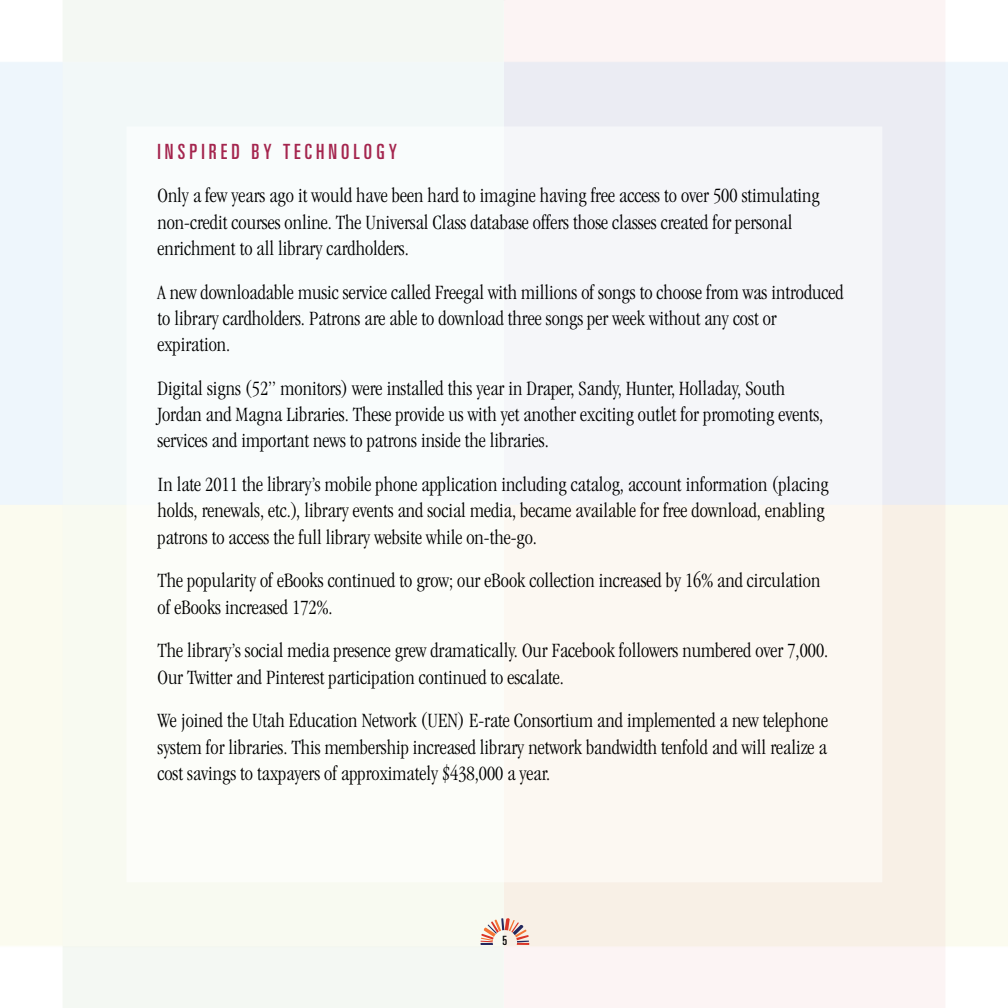
<style>
.page{position:relative;width:1008px;height:1008px;background:#fff}
.page>*{position:absolute;margin:0;border:0;box-sizing:border-box;transform-origin:0 0}
.t1{font:300 condensed 21px/26.2px "Garamond";color:#000}
.t2{font:ultra-condensed 21px "Univers";color:#a4254e}
.t3{font:ultra-condensed 12.78px "Univers";color:#000}
</style>
<div class="page">
<svg style="left:480px;top:918px;width:49px;height:27px"></svg>
<p class="t2" style="left:158px;top:139px;width:19px">INSPIRED</p>
<p class="t2" style="left:252px;top:139px;width:56px">BY TECHNOLOGY</p>
<p class="t1" style="left:158px;top:183px;width:664px">Only a few years ago it would have been hard to imagine having free access to over 500 stimulating non-credit courses online. The Universal Class database offers those classes created for personal enrichment to all library cardholders.</p>
<p class="t1" style="left:158px;top:279px;width:688px">A new downloadable music service called Freegal with millions of songs to choose from was introduced to library cardholders. Patrons are able to download three songs per week without any cost or expiration.</p>
<p class="t1" style="left:158px;top:375px;width:667px">Digital signs (52” monitors) were installed this year in Draper, Sandy, Hunter, Holladay, South<br>Jordan and Magna Libraries. These provide us with yet another exciting outlet for promoting events, services and important news to patrons inside the libraries.</p>
<p class="t1" style="left:158px;top:471px;width:673px">In late 2011 the library’s mobile phone application including catalog, account information (placing holds, renewals, etc.), library events and social media, became available for free download, enabling patrons to access the full library website while on-the-go.</p>
<p class="t1" style="left:158px;top:568px;width:664px">The popularity of eBooks continued to grow; our eBook collection increased by 16% and circulation of eBooks increased 172%.</p>
<p class="t1" style="left:158px;top:638px;width:672px">The library’s social media presence grew dramatically. Our Facebook followers numbered over 7,000.<br>Our Twitter and Pinterest participation continued to escalate.</p>
<p class="t1" style="left:158px;top:708px;width:672px;text-align:justify">We joined the Utah Education Network (UEN) E-rate Consortium and implemented a new telephone system for libraries. This membership increased library network bandwidth tenfold and will realize a cost savings to taxpayers of approximately $438,000 a year.</p>
<p class="t3" style="left:503px;top:933px;width:6px">5</p>
</div>
